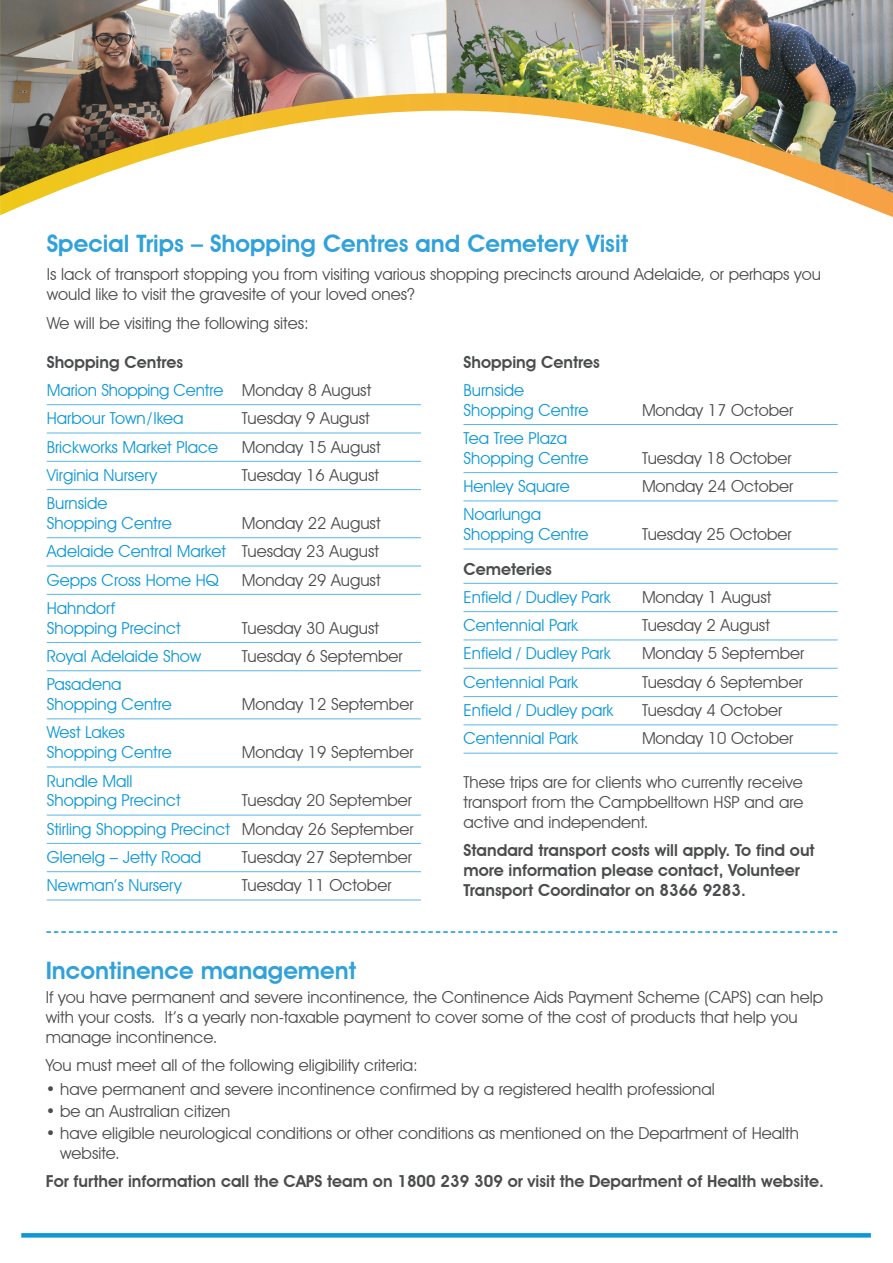
<style>
.page{position:relative;width:893px;height:1263px;background:#fff}
.page>*{position:absolute;margin:0;border:0;box-sizing:border-box;transform-origin:0 0}
.Heading_1{font:600 24px "Avant Garde IT Cby BT";color:#30a2db}
.Body_Copy{font:16.5px/19.8px "Avant Garde IT Cby BT";color:#4b4c4d}
.Body_Copy_Underline{font:16.5px/19.8px "Avant Garde IT Cby BT";color:#0c98d7}
.Body_Copy_Underline-2{font:16.5px "Avant Garde IT Cby BT";color:#4b4c4d}
.Body_Copy-2{font:600 16.5px/19.8px "Avant Garde IT Cby BT";color:#4b4c4d}
.Heading_3{font:600 16.5px "Avant Garde IT Cby BT";color:#4b4c4d}
.Body_Copy_Underline-3{font:600 16.5px "Avant Garde IT Cby BT";color:#4b4c4d}
.s1{color:#4b4c4d}
</style>
<div class="page">
<svg style="left:0;top:0;width:893px;height:217px"></svg>
<img style="left:447px;top:0;width:446px;height:193px">
<svg style="left:0;top:196px;width:1px;height:19px"></svg>
<img style="left:0;top:0;width:446px;height:196px">
<svg style="left:46px;top:931px;width:791px;height:2px"></svg>
<svg style="left:21px;top:1233px;width:850px;height:4px;background:#129ad8"></svg>
<hr style="left:47px;top:404px;width:374px;height:1px;background:#58b9e9">
<hr style="left:47px;top:433px;width:374px;height:1px;background:#58b9e9">
<hr style="left:47px;top:461px;width:374px;height:1px;background:#58b9e9">
<hr style="left:47px;top:489px;width:374px;height:1px;background:#58b9e9">
<hr style="left:47px;top:537px;width:374px;height:1px;background:#58b9e9">
<hr style="left:47px;top:566px;width:374px;height:1px;background:#58b9e9">
<hr style="left:47px;top:594px;width:374px;height:1px;background:#58b9e9">
<hr style="left:47px;top:642px;width:374px;height:1px;background:#58b9e9">
<hr style="left:47px;top:670px;width:374px;height:1px;background:#58b9e9">
<hr style="left:47px;top:719px;width:374px;height:1px;background:#58b9e9">
<hr style="left:47px;top:767px;width:374px;height:1px;background:#58b9e9">
<hr style="left:47px;top:815px;width:374px;height:1px;background:#58b9e9">
<hr style="left:47px;top:843px;width:374px;height:1px;background:#58b9e9">
<hr style="left:47px;top:871px;width:374px;height:1px;background:#58b9e9">
<hr style="left:47px;top:900px;width:374px;height:1px;background:#58b9e9">
<hr style="left:463px;top:424px;width:375px;height:1px;background:#58b9e9">
<hr style="left:463px;top:472px;width:375px;height:1px;background:#58b9e9">
<hr style="left:463px;top:501px;width:375px;height:1px;background:#58b9e9">
<hr style="left:463px;top:549px;width:375px;height:1px;background:#58b9e9">
<hr style="left:463px;top:583px;width:375px;height:1px;background:#58b9e9">
<hr style="left:463px;top:611px;width:375px;height:1px;background:#58b9e9">
<hr style="left:463px;top:640px;width:375px;height:1px;background:#58b9e9">
<hr style="left:463px;top:668px;width:375px;height:1px;background:#58b9e9">
<hr style="left:463px;top:696px;width:375px;height:1px;background:#58b9e9">
<hr style="left:463px;top:725px;width:375px;height:1px;background:#58b9e9">
<hr style="left:463px;top:753px;width:375px;height:1px;background:#58b9e9">
<p class="Heading_1" style="left:47px;top:229px;width:583px">Special Trips – Shopping Centres and Cemetery Visit</p>
<p class="Body_Copy" style="left:47px;top:264px;width:776px">Is lack of transport stopping you from visiting various shopping precincts around Adelaide, or perhaps you would like to visit the gravesite of your loved ones?</p>
<p class="Body_Copy" style="left:47px;top:313px;width:264px">We will be visiting the following sites:</p>
<p class="Heading_3" style="left:47px;top:352px;width:138px">Shopping Centres</p>
<p class="Body_Copy_Underline" style="left:47px;top:380px;width:326px">Marion Shopping Centre <span class="s1">Monday 8 August</span></p>
<p class="Body_Copy_Underline" style="left:47px;top:408px;width:138px">Harbour Town/Ikea</p>
<p class="Body_Copy_Underline-2" style="left:242px;top:408px;width:129px">Tuesday 9 August</p>
<p class="Body_Copy_Underline" style="left:47px;top:437px;width:173px">Brickworks Market Place</p>
<p class="Body_Copy_Underline-2" style="left:242px;top:437px;width:140px">Monday 15 August</p>
<p class="Body_Copy_Underline" style="left:47px;top:465px;width:112px">Virginia Nursery</p>
<p class="Body_Copy_Underline-2" style="left:242px;top:465px;width:139px">Tuesday 16 August</p>
<p class="Body_Copy_Underline" style="left:47px;top:493px;width:127px">Burnside<br>Shopping Centre</p>
<p class="Heading_3" style="left:463px;top:352px;width:138px">Shopping Centres</p>
<p class="Body_Copy_Underline" style="left:463px;top:380px;width:127px">Burnside<br>Shopping Centre</p>
<p class="Body_Copy_Underline-2" style="left:642px;top:400px;width:153px">Monday 17 October</p>
<p class="Body_Copy_Underline" style="left:463px;top:428px;width:127px">Tea Tree Plaza<br>Shopping Centre</p>
<p class="Body_Copy_Underline-2" style="left:642px;top:448px;width:151px">Tuesday 18 October</p>
<p class="Body_Copy_Underline" style="left:463px;top:476px;width:108px">Henley Square</p>
<p class="Body_Copy_Underline-2" style="left:642px;top:476px;width:153px">Monday 24 October</p>
<p class="Body_Copy_Underline" style="left:463px;top:504px;width:127px">Noarlunga<br>Shopping Centre</p>
<p class="Body_Copy_Underline-2" style="left:242px;top:513px;width:140px">Monday 22 August</p>
<p class="Body_Copy_Underline" style="left:47px;top:541px;width:334px">Adelaide Central Market <span class="s1">Tuesday 23 August</span></p>
<p class="Body_Copy_Underline" style="left:47px;top:570px;width:174px">Gepps Cross Home HQ</p>
<p class="Body_Copy_Underline-2" style="left:242px;top:570px;width:140px">Monday 29 August</p>
<p class="Body_Copy_Underline" style="left:47px;top:598px;width:135px">Hahndorf<br>Shopping Precinct</p>
<p class="Body_Copy_Underline-2" style="left:642px;top:524px;width:151px">Tuesday 25 October</p>
<p class="Body_Copy_Underline-3" style="left:463px;top:559px;width:90px">Cemeteries</p>
<p class="Body_Copy_Underline" style="left:463px;top:587px;width:149px">Enfield / Dudley Park</p>
<p class="Body_Copy_Underline-2" style="left:642px;top:587px;width:131px">Monday 1 August</p>
<p class="Body_Copy_Underline" style="left:463px;top:615px;width:116px">Centennial Park</p>
<p class="Body_Copy_Underline-2" style="left:642px;top:615px;width:129px">Tuesday 2 August</p>
<p class="Body_Copy_Underline" style="left:463px;top:644px;width:149px">Enfield / Dudley Park</p>
<p class="Body_Copy_Underline-2" style="left:642px;top:644px;width:164px">Monday 5 September</p>
<p class="Body_Copy_Underline" style="left:463px;top:672px;width:116px">Centennial Park</p>
<p class="Body_Copy_Underline-2" style="left:642px;top:672px;width:162px">Tuesday 6 September</p>
<p class="Body_Copy_Underline" style="left:463px;top:700px;width:151px">Enfield / Dudley park</p>
<p class="Body_Copy_Underline-2" style="left:642px;top:700px;width:142px">Tuesday 4 October</p>
<p class="Body_Copy_Underline" style="left:463px;top:728px;width:116px">Centennial Park</p>
<p class="Body_Copy_Underline-2" style="left:642px;top:728px;width:153px">Monday 10 October</p>
<p class="Body_Copy" style="left:463px;top:772px;width:342px;text-align:justify">These trips are for clients who currently receive transport from the Campbelltown HSP and are active and independent.</p>
<p class="Body_Copy-2" style="left:463px;top:840px;width:353px">Standard transport costs will apply. To find out more information please contact, Volunteer<br>Transport Coordinator on 8366 9283.</p>
<p class="Body_Copy_Underline-2" style="left:242px;top:618px;width:139px">Tuesday 30 August</p>
<p class="Body_Copy_Underline" style="left:47px;top:646px;width:156px">Royal Adelaide Show</p>
<p class="Body_Copy_Underline-2" style="left:242px;top:646px;width:162px">Tuesday 6 September</p>
<p class="Body_Copy_Underline" style="left:47px;top:674px;width:127px">Pasadena<br>Shopping Centre</p>
<p class="Body_Copy_Underline-2" style="left:242px;top:694px;width:173px">Monday 12 September</p>
<p class="Body_Copy_Underline" style="left:47px;top:722px;width:127px">West Lakes<br>Shopping Centre</p>
<p class="Body_Copy_Underline-2" style="left:242px;top:742px;width:173px">Monday 19 September</p>
<p class="Body_Copy_Underline" style="left:47px;top:771px;width:135px">Rundle Mall<br>Shopping Precinct</p>
<p class="Body_Copy_Underline-2" style="left:242px;top:790px;width:172px">Tuesday 20 September</p>
<p class="Body_Copy_Underline" style="left:47px;top:819px;width:368px">Stirling Shopping Precinct <span class="s1">Monday 26 September</span></p>
<p class="Body_Copy_Underline" style="left:47px;top:847px;width:156px">Glenelg – Jetty Road</p>
<p class="Body_Copy_Underline-2" style="left:242px;top:847px;width:172px">Tuesday 27 September</p>
<p class="Body_Copy_Underline" style="left:47px;top:875px;width:137px">Newman’s Nursery</p>
<p class="Body_Copy_Underline-2" style="left:242px;top:875px;width:151px">Tuesday 11 October</p>
<p class="Heading_1" style="left:46px;top:956px;width:312px">Incontinence management</p>
<p class="Body_Copy" style="left:46px;top:987px;width:779px">If you have permanent and severe incontinence, the Continence Aids Payment Scheme (CAPS) can help with your costs. It’s a yearly non-taxable payment to cover some of the cost of products that help you manage incontinence.</p>
<p class="Body_Copy" style="left:46px;top:1055px;width:374px">You must meet all of the following eligibility criteria:</p>
<p class="Body_Copy" style="left:46px;top:1079px;width:670px">• have permanent and severe incontinence confirmed by a registered health professional</p>
<p class="Body_Copy" style="left:46px;top:1101px;width:186px">• be an Australian citizen</p>
<p class="Body_Copy" style="left:60px;top:1123px;width:740px;text-indent:-14px">• have eligible neurological conditions or other conditions as mentioned on the Department of Health website.</p>
<p class="Body_Copy-2" style="left:46px;top:1171px;width:780px">For further information call the CAPS team on 1800 239 309 or visit the Department of Health website.</p>
</div>
